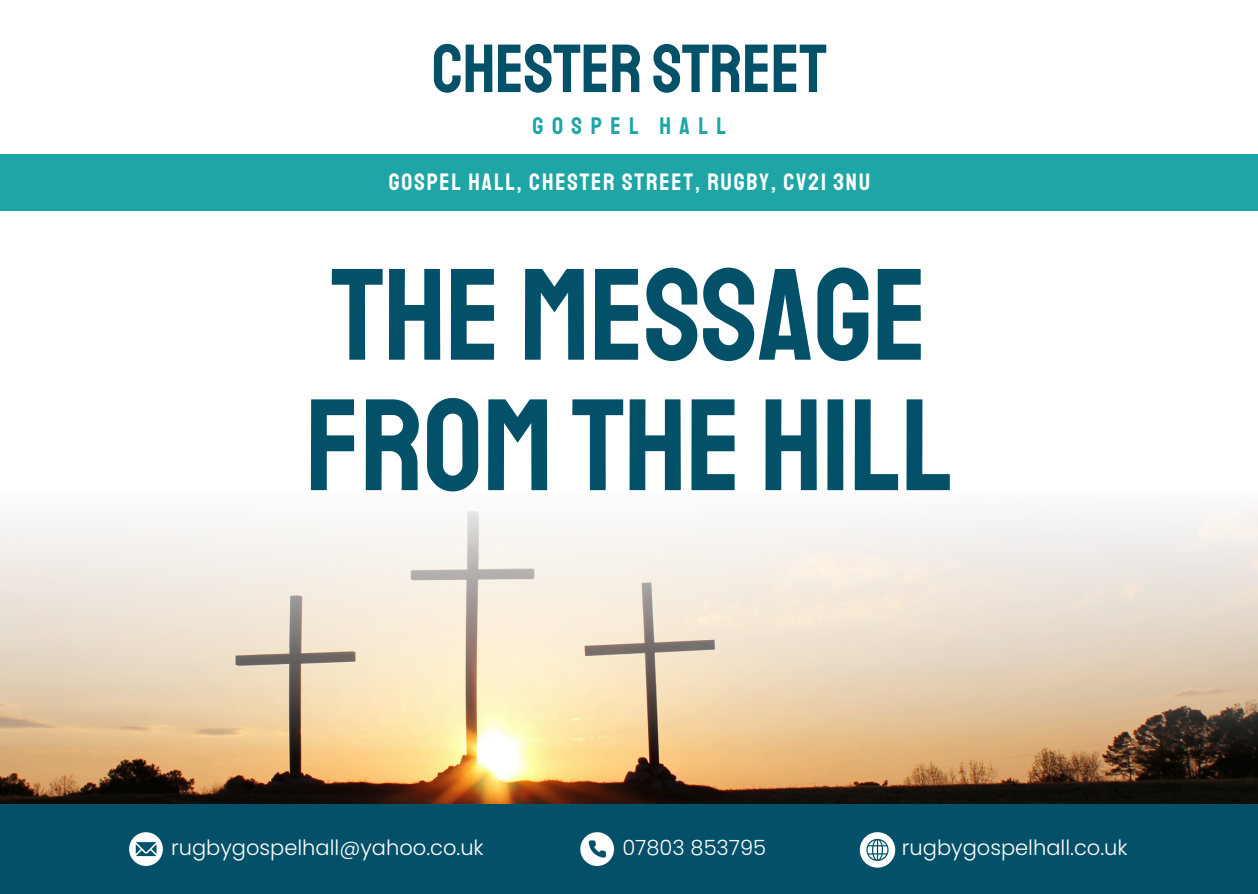
<style>
.page{position:relative;width:1258px;height:894px;background:#fff}
.page>*{position:absolute;margin:0;border:0;box-sizing:border-box;transform-origin:0 0}
.t1{font:130.2px/130.2px "Staatliches";color:#035168}
.t2{font:68.1px "Staatliches";color:#035168}
.t3{font:24.3px "Staatliches";letter-spacing:.35em;color:#1ea5a5}
.t4{font:24px "Staatliches";letter-spacing:.08em;color:#fff}
.t5{font:300 21px "Poppins";color:#fff}
</style>
<div class="page">
<img style="left:0;top:754px;width:1258px;height:50px">
<div style="left:0;top:804px;width:1258px;height:89px;background:#035168"></div>
<div style="left:0;top:154px;width:1258px;height:57px;background:#1ea5a5"></div>
<svg style="left:129px;top:832px;width:34px;height:33px"></svg>
<svg style="left:580px;top:832px;width:34px;height:33px"></svg>
<svg style="left:860px;top:832px;width:35px;height:35px"></svg>
<svg style="left:0;top:507px;width:1258px;height:247px"></svg>
<h1 class="t2" style="left:432px;top:27px;width:396px">CHESTER STREET</h1>
<p class="t3" style="left:532px;top:111px;width:195px">GOSPEL HALL</p>
<p class="t4" style="left:389px;top:167px;width:483px">GOSPEL HALL, CHESTER STREET, RUGBY, CV21 3NU</p>
<h3 class="t1" style="left:306px;top:252px;width:649px">THE MESSAGE<br>FROM THE HILL</h3>
<p class="t5" style="left:171px;top:832px;width:314px">rugbygospelhall@yahoo.co.uk</p>
<p class="t5" style="left:622px;top:832px;width:145px">07803 853795</p>
<p class="t5" style="left:902px;top:832px;width:227px">rugbygospelhall.co.uk</p>
</div>
